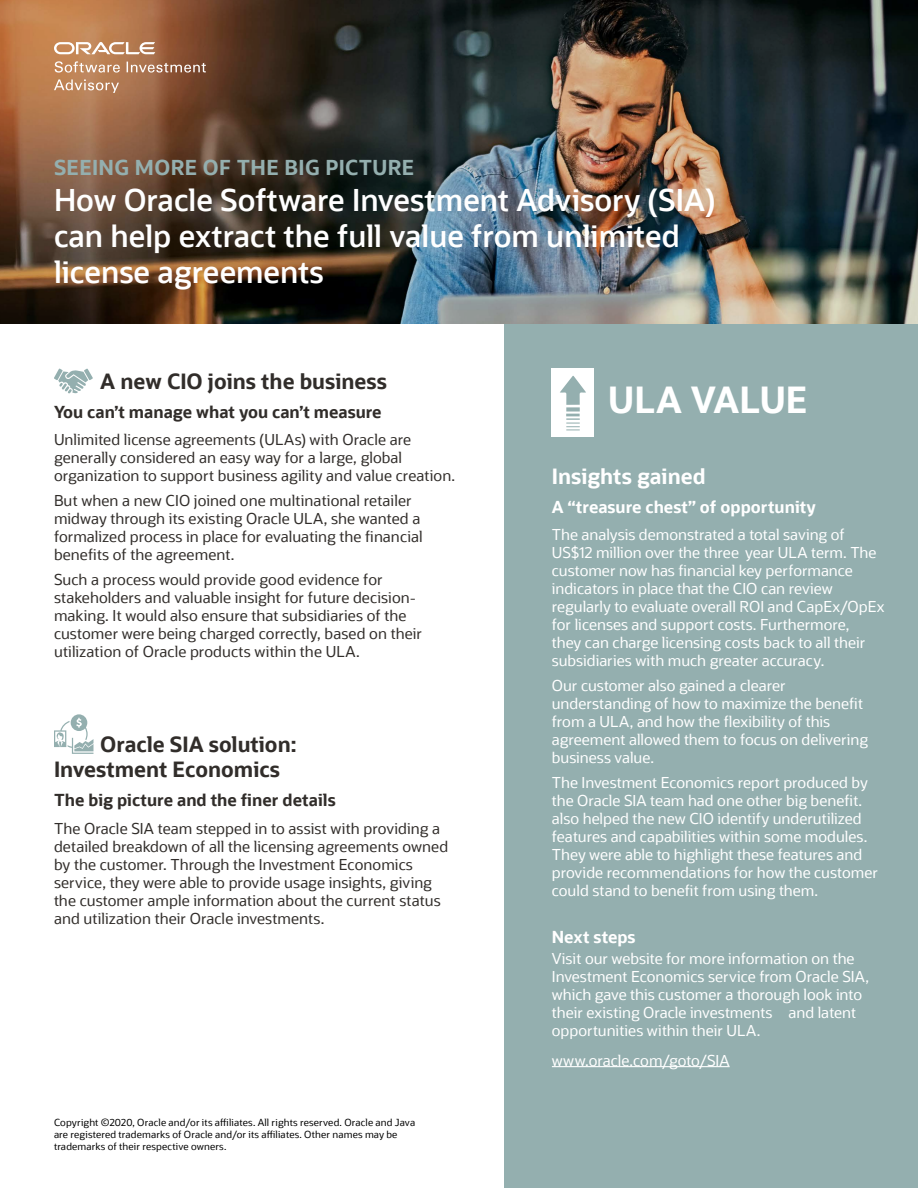
<style>
.page{position:relative;width:918px;height:1188px;background:#fff}
.page>*{position:absolute;margin:0;border:0;box-sizing:border-box;transform-origin:0 0}
.t1{font:700 36px "Oracle Sans";letter-spacing:.005em;color:#fff}
.t2{font:600 30px/36px "Oracle Sans";color:#fff}
.t3{font:700 21px/25.2px "Oracle Sans";color:#312d2a}
.t4{font:700 21px "Oracle Sans";color:#fff}
.t5{font:700 20.55px "Oracle Sans";letter-spacing:.02em;color:#94afaf}
.t6{font:700 16.5px "Oracle Sans";color:#312d2a}
.t7{font:700 16.5px "Oracle Sans";color:#fff}
.t8{font:15px/18px "Oracle Sans";color:#fff}
.t9{font:15px/18px "Oracle Sans";letter-spacing:.005em;color:#312d2a}
.t10{font:9.75px/12px "Oracle Sans";letter-spacing:.015em;color:#000}
</style>
<div class="page">
<div style="left:504px;top:294px;width:414px;height:894px;background:#94afaf"></div>
<img style="left:0;top:0;width:918px;height:324px">
<svg style="left:54px;top:42px;width:101px;height:12px"></svg>
<div style="left:552px;top:369px;width:42px;height:68px;background:#fff"></div>
<div style="left:566px;top:407px;width:14px;height:5px;background:#94afaf"></div>
<svg style="left:566px;top:414px;width:14px;height:17px"></svg>
<hr style="left:552px;top:1066px;width:178px;height:1px;background:#fff">
<svg style="left:55px;top:61px;width:151px;height:12px;background:#bd9275"></svg>
<svg style="left:54px;top:79px;width:65px;height:14px"></svg>
<svg style="left:54px;top:369px;width:39px;height:25px"></svg>
<svg style="left:54px;top:714px;width:39px;height:40px"></svg>
<svg style="left:560px;top:376px;width:26px;height:29px"></svg>
<p class="t5" style="left:54px;top:155px;width:362px">SEEING MORE OF THE BIG PICTURE</p>
<p class="t2" style="left:54px;top:183px;width:663px">How Oracle Software Investment Advisory (SIA) can help extract the full value from unlimited</p>
<h2 class="t2" style="left:54px;top:255px;width:271px">license agreements</h2>
<p class="t3" style="left:100px;top:369px;width:288px">A new CIO joins the business</p>
<p class="t6" style="left:54px;top:401px;width:329px">You can’t manage what you can’t measure</p>
<p class="t9" style="left:54px;top:431px;width:403px">Unlimited license agreements (ULAs) with Oracle are generally considered an easy way for a large, global organization to support business agility and value creation.</p>
<p class="t9" style="left:54px;top:492px;width:370px">But when a new CIO joined one multinational retailer midway through its existing Oracle ULA, she wanted a formalized process in place for evaluating the financial benefits of the agreement.</p>
<p class="t9" style="left:54px;top:571px;width:370px">Such a process would provide good evidence for stakeholders and valuable insight for future decision&shy;making. It would also ensure that subsidiaries of the customer were being charged correctly, based on their utilization of Oracle products within the ULA.</p>
<h3 class="t3" style="left:54px;top:732px;width:244px;text-indent:46px">Oracle SIA solution:<br>Investment Economics</h3>
<h4 class="t6" style="left:54px;top:790px;width:283px">The big picture and the finer details</h4>
<p class="t9" style="left:54px;top:819px;width:396px">The Oracle SIA team stepped in to assist with providing a detailed breakdown of all the licensing agreements owned by the customer. Through the Investment Economics service, they were able to provide usage insights, giving the customer ample information about the current status and utilization their Oracle investments.</p>
<p class="t10" style="left:54px;top:1117px;width:363px">Copyright ©2020, Oracle and/or its affiliates. All rights reserved. Oracle and Java are registered trademarks of Oracle and/or its affiliates. Other names may be</p>
<p class="t10" style="left:54px;top:1141px;width:174px">trademarks of their respective owners.</p>
<h1 class="t1" style="left:608px;top:378px;width:201px">ULA VALUE</h1>
<h4 class="t4" style="left:552px;top:463px;width:155px">Insights gained</h4>
<h4 class="t7" style="left:552px;top:496px;width:265px">A “treasure chest” of opportunity</h4>
<p class="t8" style="left:552px;top:526px;width:326px">The analysis demonstrated a total saving of<br>US$12 million over the three year ULA term. The</p>
<p class="t8" style="left:552px;top:562px;width:303px">customer now has financial key performance</p>
<p class="t8" style="left:552px;top:580px;width:334px">indicators in place that the CIO can review regularly to evaluate overall ROI and CapEx/OpEx for licenses and support costs. Furthermore,<br>they can charge licensing costs back to all their subsidiaries with much greater accuracy.</p>
<p class="t8" style="left:552px;top:677px;width:235px">Our customer also gained a clearer</p>
<p class="t8" style="left:552px;top:695px;width:313px">understanding of how to maximize the benefit from a ULA, and how the flexibility of this</p>
<p class="t8" style="left:552px;top:731px;width:318px">agreement allowed them to focus on delivering business value.</p>
<p class="t8" style="left:552px;top:774px;width:318px">The Investment Economics report produced by</p>
<p class="t8" style="left:552px;top:792px;width:312px">the Oracle SIA team had one other big benefit.</p>
<p class="t8" style="left:552px;top:810px;width:328px">also helped the new CIO identify underutilized features and capabilities within some modules.<br>They were able to highlight these features and provide recommendations for how the customer</p>
<p class="t8" style="left:552px;top:882px;width:268px">could stand to benefit from using them.</p>
<h4 class="t7" style="left:552px;top:926px;width:85px">Next steps</h4>
<p class="t8" style="left:552px;top:949px;width:319px">Visit our website for more information on the Investment Economics service from Oracle SIA, which gave this customer a thorough look into their existing Oracle investments and latent opportunities within their ULA.</p>
<p class="t8" style="left:552px;top:1051px;width:179px">www.oracle.com/goto/SIA</p>
</div>
